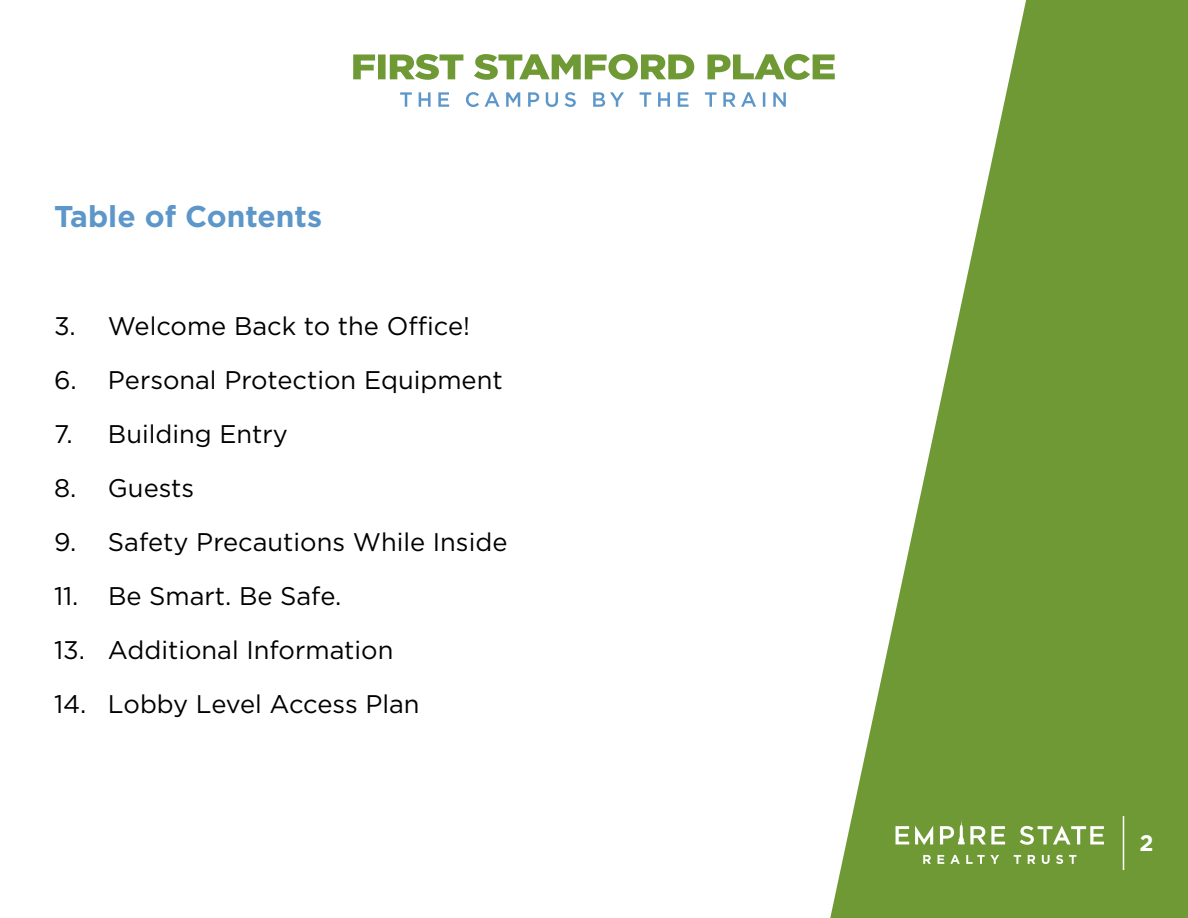
<style>
.page{position:relative;width:1188px;height:918px;background:#fff}
.page>*{position:absolute;margin:0;border:0;box-sizing:border-box;transform-origin:0 0}
.t1{font:700 30px "Gotham";color:#5d97c9}
.t2{font:25.5px "Gotham";color:#000}
.t3{font:700 22.5px "Gotham";color:#fff}
</style>
<div class="page">
<svg style="left:353px;top:54px;width:477px;height:26px"></svg>
<svg style="left:400px;top:92px;width:386px;height:15px"></svg>
<svg style="left:830px;top:0;width:358px;height:918px;fill:#6e9934"></svg>
<svg style="left:923px;top:855px;width:8px;height:9px"></svg>
<svg style="left:938px;top:855px;width:6px;height:9px"></svg>
<svg style="left:950px;top:855px;width:10px;height:9px"></svg>
<svg style="left:966px;top:855px;width:33px;height:9px"></svg>
<svg style="left:1014px;top:855px;width:7px;height:9px"></svg>
<svg style="left:1028px;top:855px;width:7px;height:9px"></svg>
<svg style="left:1042px;top:855px;width:8px;height:9px"></svg>
<svg style="left:1056px;top:855px;width:7px;height:9px"></svg>
<svg style="left:1069px;top:855px;width:7px;height:9px"></svg>
<svg style="left:896px;top:826px;width:13px;height:18px"></svg>
<svg style="left:915px;top:826px;width:18px;height:19px"></svg>
<svg style="left:1020px;top:826px;width:84px;height:19px"></svg>
<svg style="left:940px;top:820px;width:65px;height:24px"></svg>
<hr style="left:1123px;top:816px;width:1px;height:54px;background:#fff">
<p class="t1" style="left:54px;top:199px;width:270px">Table of Contents</p>
<p class="t2" style="left:54px;top:312px;width:418px">3. Welcome Back to the Office!</p>
<p class="t2" style="left:54px;top:366px;width:450px">6. Personal Protection Equipment</p>
<p class="t2" style="left:54px;top:420px;width:235px">7. Building Entry</p>
<p class="t2" style="left:54px;top:474px;width:142px">8. Guests</p>
<p class="t2" style="left:54px;top:528px;width:455px">9. Safety Precautions While Inside</p>
<p class="t2" style="left:54px;top:582px;width:289px">11. Be Smart. Be Safe.</p>
<p class="t2" style="left:54px;top:636px;width:341px">13. Additional Information</p>
<p class="t2" style="left:54px;top:690px;width:367px">14. Lobby Level Access Plan</p>
<p class="t3" style="left:1139px;top:830px;width:16px">2</p>
</div>
